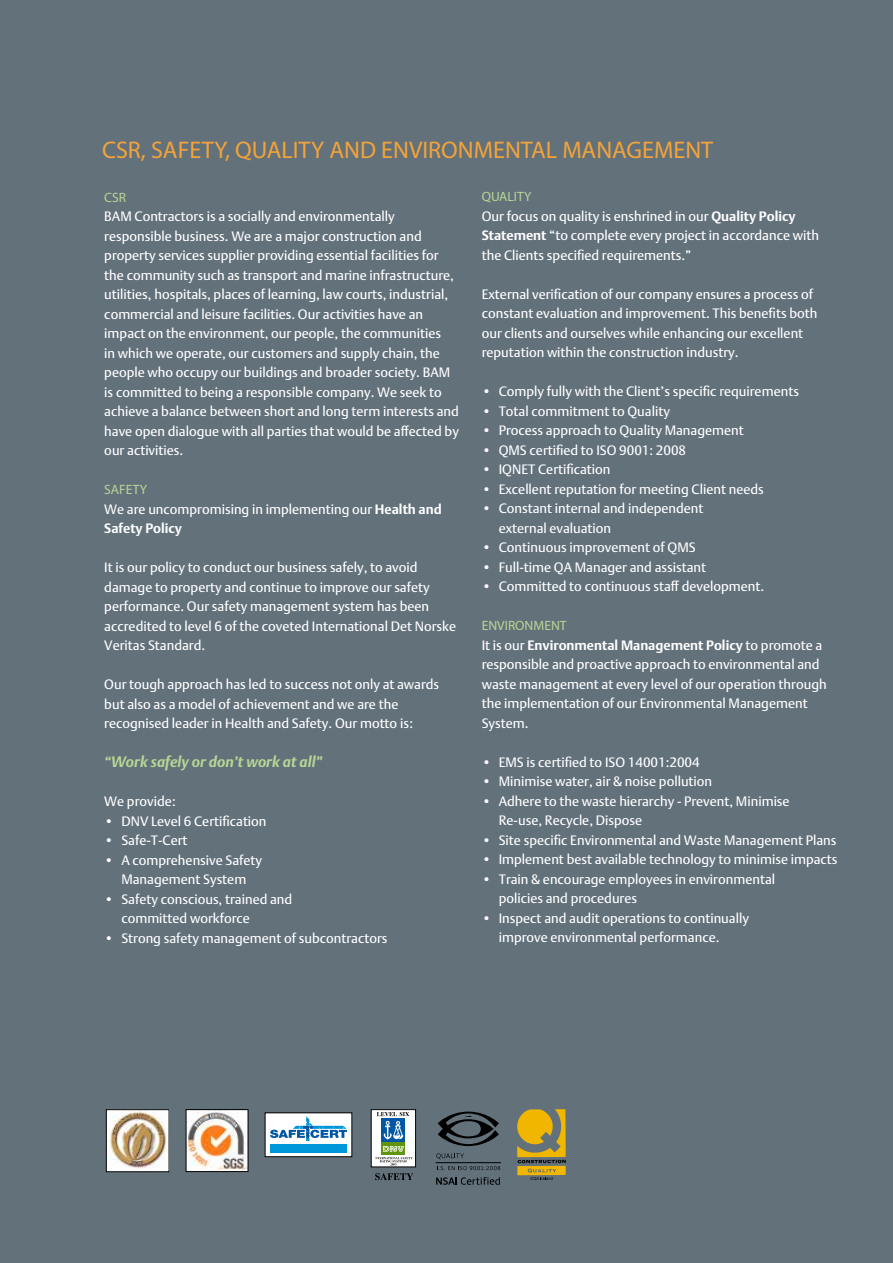
<style>
.page{position:relative;width:893px;height:1263px;background:#63717b}
.page>*{position:absolute;margin:0;border:0;box-sizing:border-box;transform-origin:0 0}
.t1{font:24.15px "Myriad Pro";color:#f4a338}
.t2{font:italic 700 15px "DTL Argo Pro";color:#b8d694}
.t3{font:13.5px/19.5px "DTL Argo Pro";color:#fff}
.t4{font:13.5px "Myriad Pro";color:#b8d694}
.s1{font-weight:700}
</style>
<div class="page">
<svg style="left:438px;top:1111px;width:61px;height:35px"></svg>
<svg style="left:437px;top:1166px;width:63px;height:4px"></svg>
<svg style="left:436px;top:1153px;width:28px;height:6px"></svg>
<hr style="left:436px;top:1162px;width:65px;height:1px;background:#000">
<svg style="left:436px;top:1177px;width:64px;height:8px"></svg>
<img style="left:108px;top:1111px;width:60px;height:59px">
<div style="left:106px;top:1109px;width:64px;height:63px;border:1px solid #000"></div>
<div style="left:265px;top:1113px;width:87px;height:44px;background:#fff"></div>
<div style="left:265px;top:1112px;width:87px;height:45px;border:1px solid #000"></div>
<svg style="left:270px;top:1116px;width:77px;height:25px"></svg>
<div style="left:270px;top:1144px;width:77px;height:9px;background:#0096da"></div>
<svg style="left:517px;top:1109px;width:49px;height:71px"></svg>
<div style="left:371px;top:1109px;width:45px;height:58px;background:#fff"></div>
<div style="left:371px;top:1109px;width:45px;height:58px;border:1px solid #000"></div>
<div style="left:382px;top:1143px;width:23px;height:12px;background:#62930c"></div>
<div style="left:382px;top:1118px;width:23px;height:24px;background:#0057a3"></div>
<svg style="left:375px;top:1173px;width:38px;height:7px"></svg>
<svg style="left:375px;top:1146px;width:38px;height:19px"></svg>
<svg style="left:377px;top:1112px;width:32px;height:27px"></svg>
<svg style="left:185px;top:1109px;width:64px;height:63px"></svg>
<h1 class="t1" style="left:102px;top:135px;width:613px">CSR, SAFETY, QUALITY AND ENVIRONMENTAL MANAGEMENT</h1>
<p class="t4" style="left:104px;top:189px;width:23px">CSR</p>
<p class="t3" style="left:104px;top:207px;width:356px">BAM Contractors is a socially and environmentally responsible business. We are a major construction and property services supplier providing essential facilities for the community such as transport and marine infrastructure, utilities, hospitals, places of learning, law courts, industrial, commercial and leisure facilities. Our activities have an impact on the environment, our people, the communities<br>in which we operate, our customers and supply chain, the people who occupy our buildings and broader society. BAM is committed to being a responsible company. We seek to achieve a balance between short and long term interests and have open dialogue with all parties that would be affected by our activities.</p>
<p class="t4" style="left:104px;top:481px;width:44px">SAFETY</p>
<p class="t3" style="left:104px;top:499px;width:339px">We are uncompromising in implementing our <span class="s1">Health and<br>Safety Policy</span></p>
<p class="t3" style="left:104px;top:558px;width:353px">It is our policy to conduct our business safely, to avoid damage to property and continue to improve our safety performance. Our safety management system has been accredited to level 6 of the coveted International Det Norske Veritas Standard.</p>
<p class="t3" style="left:104px;top:675px;width:336px">Our tough approach has led to success not only at awards but also as a model of achievement and we are the recognised leader in Health and Safety. Our motto is:</p>
<p class="t2" style="left:104px;top:753px;width:220px">“Work safely or don’t work at all”</p>
<p class="t3" style="left:104px;top:792px;width:73px">We provide:</p>
<p class="t3" style="left:104px;top:811px;width:164px">• DNV Level 6 Certification</p>
<p class="t3" style="left:104px;top:831px;width:85px">• Safe-T-Cert</p>
<p class="t3" style="left:104px;top:850px;width:159px;text-align:center">• A comprehensive Safety<br>Management System</p>
<p class="t3" style="left:121px;top:889px;width:172px;text-indent:-17px">• Safety conscious, trained and committed workforce</p>
<p class="t3" style="left:104px;top:928px;width:285px">• Strong safety management of subcontractors</p>
<p class="t4" style="left:482px;top:188px;width:51px">QUALITY</p>
<p class="t3" style="left:482px;top:206px;width:339px">Our focus on quality is enshrined in our <span class="s1">Quality Policy<br>Statement</span> “to complete every project in accordance with the Clients specified requirements.”</p>
<p class="t3" style="left:482px;top:284px;width:337px">External verification of our company ensures a process of constant evaluation and improvement. This benefits both our clients and ourselves while enhancing our excellent reputation within the construction industry.</p>
<p class="t3" style="left:482px;top:382px;width:319px">• Comply fully with the Client’s specific requirements</p>
<p class="t3" style="left:482px;top:401px;width:190px">• Total commitment to Quality</p>
<p class="t3" style="left:482px;top:421px;width:264px">• Process approach to Quality Management</p>
<p class="t3" style="left:482px;top:440px;width:206px">• QMS certified to ISO 9001: 2008</p>
<p class="t3" style="left:482px;top:460px;width:130px">• IQNET Certification</p>
<p class="t3" style="left:482px;top:479px;width:284px">• Excellent reputation for meeting Client needs</p>
<p class="t3" style="left:499px;top:499px;width:206px;text-indent:-17px">• Constant internal and independent external evaluation</p>
<p class="t3" style="left:482px;top:538px;width:215px">• Continuous improvement of QMS</p>
<p class="t3" style="left:482px;top:557px;width:226px">• Full-time QA Manager and assistant</p>
<p class="t3" style="left:482px;top:577px;width:284px">• Committed to continuous staff development.</p>
<p class="t4" style="left:482px;top:617px;width:86px">ENVIRONMENT</p>
<p class="t3" style="left:482px;top:635px;width:346px">It is our <span class="s1">Environmental Management Policy</span> to promote a responsible and proactive approach to environmental and waste management at every level of our operation through the implementation of our Environmental Management System.</p>
<p class="t3" style="left:482px;top:752px;width:219px">• EMS is certified to ISO 14001:2004</p>
<p class="t3" style="left:482px;top:772px;width:232px">• Minimise water, air &amp; noise pollution</p>
<p class="t3" style="left:499px;top:791px;width:292px;text-indent:-17px">• Adhere to the waste hierarchy - Prevent, Minimise<br>Re-use, Recycle, Dispose</p>
<p class="t3" style="left:482px;top:830px;width:356px">• Site specific Environmental and Waste Management Plans</p>
<p class="t3" style="left:482px;top:850px;width:357px">• Implement best available technology to minimise impacts</p>
<p class="t3" style="left:499px;top:869px;width:278px;text-indent:-17px">• Train &amp; encourage employees in environmental policies and procedures</p>
<p class="t3" style="left:499px;top:908px;width:252px;text-indent:-17px">• Inspect and audit operations to continually improve environmental performance.</p>
</div>
